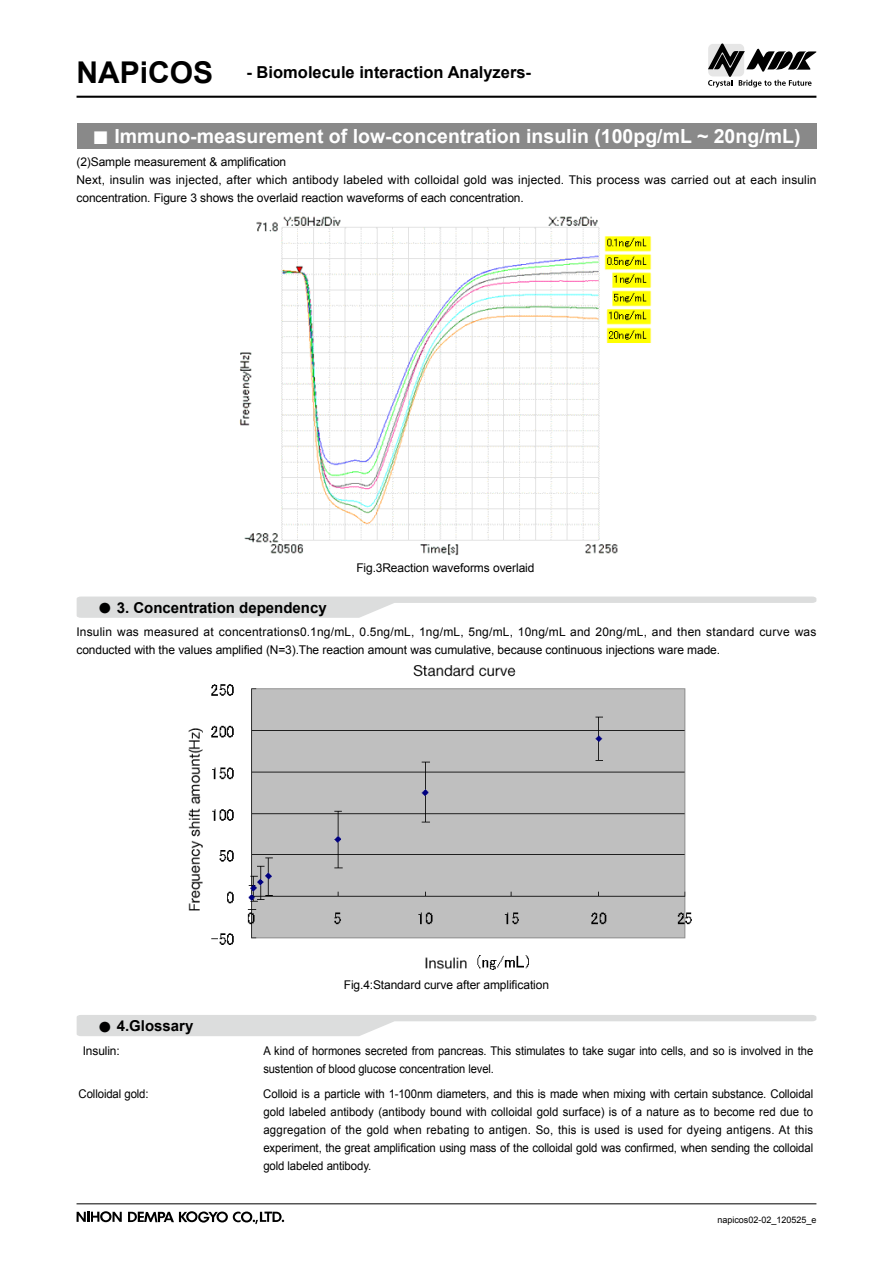
<style>
.page{position:relative;width:893px;height:1263px;background:#fff}
.page>*{position:absolute;margin:0;border:0;box-sizing:border-box;transform-origin:0 0}
.t1{font:700 19.5px "Arial";color:#fff}
.t2{font:700 16.5px "Arial";color:#000}
.t3{font:700 15px "Arial";color:#000}
.t4{font:12px/18px "Arial";letter-spacing:-.005em;color:#000}
.t5{font:12px/18px "Arial";letter-spacing:-.005em;color:#000;text-align:justify;scale:.95 1}
.t6{font:12px/18px "Arial";letter-spacing:-.005em;color:#000;scale:.93 1}
.t7{font:9px "Arial";color:#000}
.s1{font-size:30px}
.s2{font-size:27.3px}
.s3{font-size:24.75px}
</style>
<div class="page">
<hr style="left:77px;top:96px;width:739px;height:2px;background:#000">
<hr style="left:77px;top:1203px;width:739px;height:1px;background:#000">
<svg style="left:708px;top:43px;width:108px;height:44px"></svg>
<svg style="left:77px;top:1211px;width:45px;height:11px"></svg>
<svg style="left:128px;top:1211px;width:156px;height:13px"></svg>
<div style="left:77px;top:123px;width:739px;height:26px;background:#898989"></div>
<img style="left:239px;top:216px;width:413px;height:340px">
<img style="left:188px;top:665px;width:504px;height:304px">
<svg style="left:77px;top:1015px;width:739px;height:21px"></svg>
<svg style="left:77px;top:596px;width:739px;height:22px"></svg>
<h2 class="t2" style="left:77px;top:62px;width:456px"><span class="s1">NAPiCOS</span> - Biomolecule interaction Analyzers-</h2>
<h1 class="t1" style="left:92px;top:123px;width:709px"><span class="s2">■</span> Immuno-measurement of low-concentration insulin (100pg/mL ~ 20ng/mL)</h1>
<p class="t4" style="left:76px;top:153px;width:741px">(2)Sample measurement &amp; amplification<br>Next, insulin was injected, after which antibody labeled with colloidal gold was injected. This process was carried out at each insulin concentration. Figure 3 shows the overlaid reaction waveforms of each concentration.</p>
<p class="t3" style="left:98px;top:597px;width:231px"><span class="s3">●</span> 3. Concentration dependency</p>
<p class="t4" style="left:356px;top:558px;width:179px">Fig.3Reaction waveforms overlaid</p>
<p class="t4" style="left:76px;top:623px;width:742px">Insulin was measured at concentrations0.1ng/mL, 0.5ng/mL, 1ng/mL, 5ng/mL, 10ng/mL and 20ng/mL, and then standard curve was conducted with the values amplified (N=3).The reaction amount was cumulative, because continuous injections ware made.</p>
<p class="t3" style="left:98px;top:1016px;width:97px"><span class="s3">●</span> 4.Glossary</p>
<p class="t4" style="left:344px;top:976px;width:207px">Fig.4:Standard curve after amplification</p>
<p class="t4" style="left:83px;top:1042px;width:38px">Insulin:</p>
<p class="t6" style="left:263px;top:1042px;width:593px">A kind of hormones secreted from pancreas. This stimulates to take sugar into cells, and so is involved in the sustention of blood glucose concentration level.</p>
<p class="t5" style="left:79px;top:1085px;width:75px">Colloidal gold:</p>
<p class="t5" style="left:263px;top:1085px;width:580px">Colloid is a particle with 1-100nm diameters, and this is made when mixing with certain substance. Colloidal gold labeled antibody (antibody bound with colloidal gold surface) is of a nature as to become red due to aggregation of the gold when rebating to antigen. So, this is used is used for dyeing antigens. At this experiment, the great amplification using mass of the colloidal gold was confirmed, when sending the colloidal gold labeled antibody.</p>
<p class="t7" style="left:717px;top:1214px;width:101px">napicos02-02_120525_e</p>
</div>
